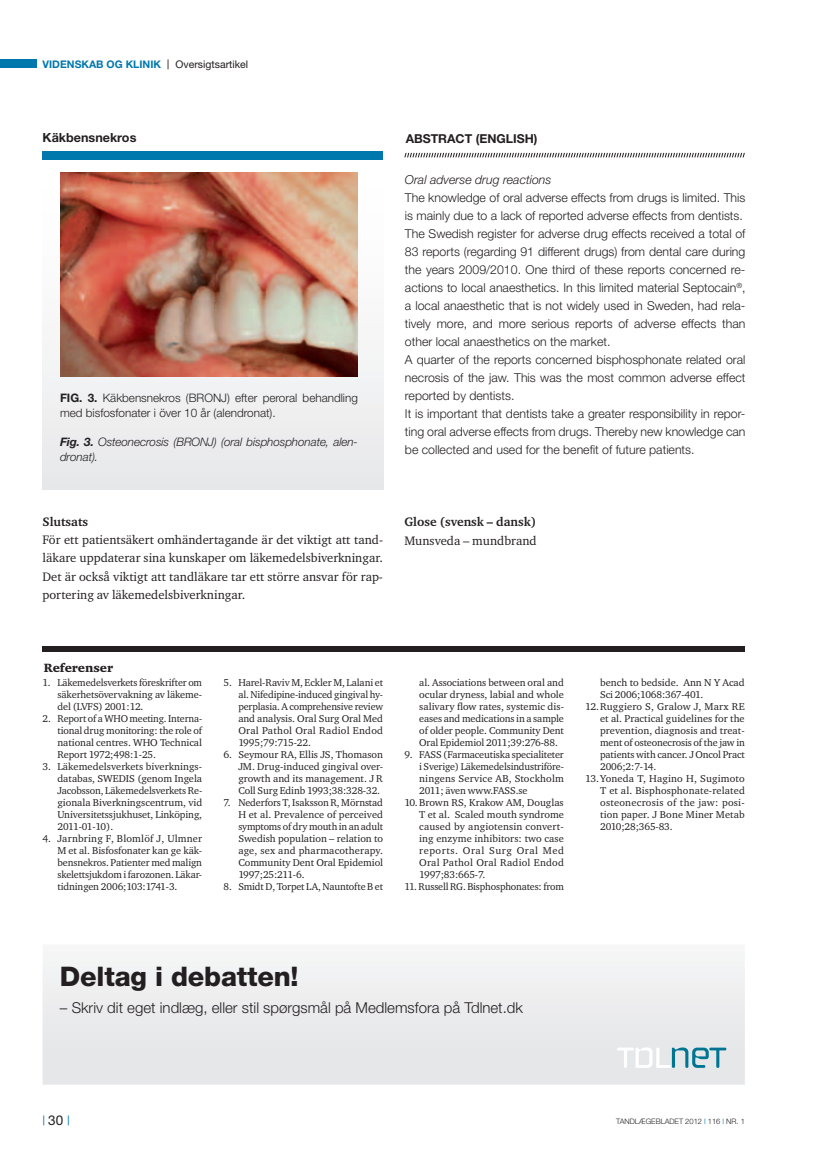
<style>
.page{position:relative;width:830px;height:1157px;background:#fff}
.page>*{position:absolute;margin:0;border:0;box-sizing:border-box;transform-origin:0 0}
.t1{font:800 27px "Helvetica Neue";letter-spacing:-.01em;color:#231f20}
.t2{font:300 15px "Helvetica Neue";color:#231f20}
.t3{font:12.6px/18px "Charter ITC";color:#231f20;text-align:justify}
.t4{font:700 12.6px "Charter ITC";color:#231f20}
.t5{font:700 12.6px "Helvetica Neue";color:#231f20}
.t6{font:300 12.3px/18px "Helvetica Neue";color:#231f20}
.t7{font:italic 300 12.3px "Helvetica Neue";color:#231f20}
.t8{font:700 12.3px "Helvetica Neue";color:#231f20}
.t9{font:12.3px "Charter ITC Blac";color:#231f20}
.t10{font:300 11.7px/14.7px "Helvetica Neue";color:#231f20}
.t11{font:italic 300 11.7px/14.7px "Helvetica Neue";letter-spacing:-.01em;color:#231f20}
.t12{font:700 10.5px "Helvetica Neue";color:#0078ae}
.t13{font:10.5px "Arial";color:#0078ae}
.t14{font:10.2px/12px "Charter ITC";letter-spacing:-.01em;color:#231f20;text-align:justify}
.t15{font:300 7.5px "Helvetica Neue";color:#231f20}
.s1{font-family:"Arial";font-weight:400;color:#231f20}
.s2{font-weight:400;color:#231f20}
.s3{font-weight:700}
.s4{font-family:"Helvetica Neue";font-size:13.5px;color:#231f20}
.s5{font-weight:400;color:#0078ae}
</style>
<div class="page">
<div style="left:0;top:60px;width:37px;height:8px;background:#0078ae"></div>
<svg style="left:404px;top:153px;width:340px;height:4px"></svg>
<div style="left:43px;top:646px;width:701px;height:5px;background:#231f20"></div>
<div style="left:43px;top:160px;width:340px;height:330px;background:linear-gradient(to bottom,#fff,#e8e8e9)"></div>
<img style="left:60px;top:172px;width:298px;height:204px">
<div style="left:43px;top:151px;width:340px;height:9px;background:#0078ae"></div>
<svg style="left:43px;top:956px;width:701px;height:128px"></svg>
<svg style="left:616px;top:1047px;width:110px;height:20px"></svg>
<p class="t12" style="left:43px;top:58px;width:207px">VIDENSKAB OG KLINIK <span class="s1">|</span> <span class="s2">Oversigtsartikel</span></p>
<p class="t5" style="left:43px;top:129px;width:95px">KÄKBENSNEKROS</p>
<p class="t10" style="left:60px;top:390px;width:299px"><span class="s3">FIG. 3.</span> Käkbensnekros (brOnJ) efter peroral behandling med bisfosfonater i över 10 år (alendronat).</p>
<p class="t11" style="left:60px;top:434px;width:299px"><span class="s3">Fig. 3.</span> Osteonecrosis (BRONJ) (oral bisphosphonate, alen&shy;dronat).</p>
<p class="t4" style="left:43px;top:514px;width:47px">Slutsats</p>
<p class="t3" style="left:43px;top:531px;width:342px">För ett patientsäkert omhändertagande är det viktigt att tand&shy;läkare uppdaterar sina kunskaper om läkemedelsbiverkningar.<br>Det är också viktigt att tandläkare tar ett större ansvar för rap&shy;portering av läkemedelsbiverkningar.</p>
<p class="t8" style="left:405px;top:131px;width:133px">ABSTRACT (ENGLISH)</p>
<p class="t7" style="left:405px;top:173px;width:148px">Oral adverse drug reactions</p>
<p class="t6" style="left:405px;top:189px;width:342px">the knowledge of oral adverse effects from drugs is limited. this is mainly due to a lack of reported adverse effects from dentists. the Swedish register for adverse drug effects received a total of 83 reports (regarding 91 different drugs) from dental care during the years 2009/2010. One third of these reports concerned re&shy;actions to local anaesthetics. In this limited material Septocain<sup>®</sup>, a local anaesthetic that is not widely used in Sweden, had rela&shy;tively more, and more serious reports of adverse effects than other local anaesthetics on the market.<br>a quarter of the reports concerned bisphosphonate related oral necrosis of the jaw. this was the most common adverse effect reported by dentists.<br>It is important that dentists take a greater responsibility in repor&shy;ting oral adverse effects from drugs. thereby new knowledge can be collected and used for the benefit of future patients.</p>
<p class="t4" style="left:404px;top:514px;width:133px">Glose (svensk – dansk)</p>
<p class="t3" style="left:404px;top:531px;width:134px">Munsveda – mundbrand</p>
<p class="t9" style="left:44px;top:660px;width:71px">Referenser</p>
<p class="t14" style="left:57px;top:676px;width:146px;text-indent:-15px">1. Läkemedelsverkets föreskrifter om säkerhetsövervakning av läkeme&shy;del (LVFS) 2001:12.</p>
<p class="t14" style="left:57px;top:712px;width:146px;text-indent:-15px">2. Report of a WHO meeting. Interna&shy;tional drug monitoring: the role of national centres. WHO Technical Report 1972;498:1-25.</p>
<p class="t14" style="left:57px;top:760px;width:146px;text-indent:-15px">3. Läkemedelsverkets biverknings&shy;databas, SWEDIS (genom Ingela Jacobsson, Läkemedelsverkets Re&shy;gionala Biverkningscentrum, vid Universitetssjukhuset, Linköping, 2011-01-10).</p>
<p class="t14" style="left:57px;top:832px;width:146px;text-indent:-15px">4. Jarnbring F, Blomlöf J, Ulmner M et al. Bisfosfonater kan ge käk&shy;bensnekros. Patienter med malign skelettsjukdom i farozonen. Läkar&shy;tidningen 2006;103:1741-3.</p>
<p class="t14" style="left:238px;top:676px;width:146px;text-indent:-15px">5. Harel-Raviv M, Eckler M, Lalani et al. Nifedipine-induced gingival hy&shy;perplasia. A comprehensive review and analysis. Oral Surg Oral Med Oral Pathol Oral Radiol Endod 1995;79:715-22.</p>
<p class="t14" style="left:238px;top:748px;width:146px;text-indent:-15px">6. Seymour RA, Ellis JS, Thomason JM. Drug-induced gingival over&shy;growth and its management. J R Coll Surg Edinb 1993;38:328-32.</p>
<p class="t14" style="left:238px;top:796px;width:146px;text-indent:-15px">7. Nederfors T, Isaksson R, Mörnstad H et al. Prevalence of perceived symptoms of dry mouth in an adult Swedish population – relation to age, sex and pharmacotherapy.<br>Community Dent Oral Epidemiol 1997;25:211-6.</p>
<p class="t14" style="left:223px;top:880px;width:161px">8. Smidt D, Torpet LA, Nauntofte B et</p>
<p class="t14" style="left:419px;top:676px;width:146px">al. Associations between oral and ocular dryness, labial and whole salivary flow rates, systemic dis&shy;eases and medications in a sample of older people. Community Dent Oral Epidemiol 2011;39:276-88.</p>
<p class="t14" style="left:419px;top:748px;width:146px;text-indent:-15px">9. FASS (Farmaceutiska specialiteter i Sverige) Läkemedelsindustriföre&shy;ningens Service AB, Stockholm 2011; även www.FASS.se</p>
<p class="t14" style="left:419px;top:796px;width:146px;text-indent:-15px">10. Brown RS, Krakow AM, Douglas T et al. Scaled mouth syndrome caused by angiotensin convert&shy;ing enzyme inhibitors: two case reports. Oral Surg Oral Med Oral Pathol Oral Radiol Endod 1997;83:665-7.</p>
<p class="t14" style="left:404px;top:880px;width:161px">11. Russell RG. Bisphosphonates: from</p>
<p class="t14" style="left:600px;top:676px;width:146px">bench to bedside. Ann N Y Acad<br>Sci 2006;1068:367-401.</p>
<p class="t14" style="left:600px;top:700px;width:146px;text-indent:-15px">12. Ruggiero S, Gralow J, Marx RE et al. Practical guidelines for the prevention, diagnosis and treat&shy;ment of osteonecrosis of the jaw in patients with cancer. J Oncol Pract 2006;2:7-14.</p>
<p class="t14" style="left:600px;top:772px;width:146px;text-indent:-15px">13. Yoneda T, Hagino H, Sugimoto T et al. Bisphosphonate-related osteonecrosis of the jaw: posi&shy;tion paper. J Bone Miner Metab 2010;28;365-83.</p>
<h1 class="t1" style="left:60px;top:960px;width:240px">Deltag i debatten!</h1>
<h2 class="t2" style="left:60px;top:998px;width:464px">– Skriv dit eget indlæg, eller stil spørgsmål på Medlemsfora på tdlnet.dk</h2>
<p class="t13" style="left:43px;top:1112px;width:29px">| <span class="s4">30</span> |</p>
<p class="t15" style="left:615px;top:1116px;width:130px">tandlægebladet 2012 <span class="s5">|</span> 116 <span class="s5">|</span> nr. 1</p>
</div>
